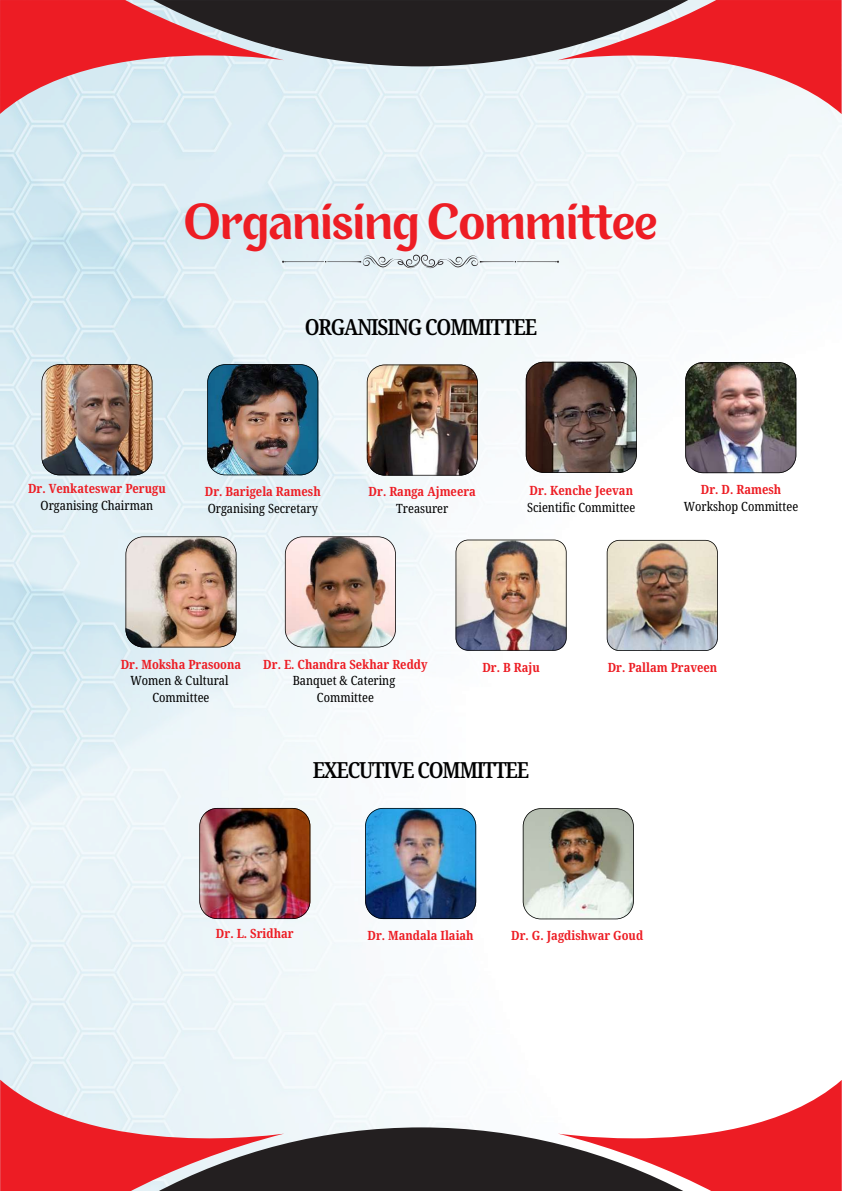
<style>
.page{position:relative;width:842px;height:1191px;background:#fff}
.page>*{position:absolute;margin:0;border:0;box-sizing:border-box;transform-origin:0 0}
.t1{font:46.7px "Para";color:#ed1d24}
.t2{font:600 22.2px "Noto Serif Ethiopic Condensed";letter-spacing:-.05em;color:#000}
.t3{font:700 12.7px "Noto Serif Ethiopic Condensed";color:#ed1d24}
.t4{font:12.7px/17px "Noto Serif Ethiopic Condensed";color:#000;text-align:center}
</style>
<div class="page">
<img style="left:0;top:114px;width:842px;height:965px">
<svg style="left:0;top:0;width:842px;height:114px"></svg>
<svg style="left:0;top:1079px;width:842px;height:111px"></svg>
<svg style="left:282px;top:255px;width:277px;height:13px"></svg>
<img style="left:41px;top:364px;width:111px;height:111px">
<img style="left:207px;top:364px;width:111px;height:111px">
<img style="left:367px;top:364px;width:111px;height:111px">
<img style="left:285px;top:536px;width:111px;height:111px">
<svg style="left:526px;top:362px;width:111px;height:111px"></svg>
<img style="left:685px;top:362px;width:111px;height:111px">
<img style="left:125px;top:536px;width:111px;height:111px">
<img style="left:199px;top:807px;width:111px;height:111px">
<img style="left:365px;top:807px;width:111px;height:111px">
<img style="left:523px;top:808px;width:111px;height:111px">
<img style="left:456px;top:539px;width:111px;height:111px">
<img style="left:607px;top:540px;width:111px;height:111px">
<h1 class="t1" style="left:184px;top:201px;width:474px">Organising Committee</h1>
<h2 class="t2" style="left:305px;top:311px;width:234px">ORGANISING COMMITTEE</h2>
<p class="t3" style="left:28px;top:479px;width:139px">Dr. Venkateswar Perugu</p>
<p class="t4" style="left:41px;top:496px;width:114px">Organising Chairman</p>
<p class="t3" style="left:205px;top:482px;width:117px">Dr. Barigela Ramesh</p>
<p class="t4" style="left:208px;top:500px;width:112px">Organising Secretary</p>
<p class="t3" style="left:369px;top:482px;width:109px">Dr. Ranga Ajmeera</p>
<p class="t4" style="left:396px;top:500px;width:54px">Treasurer</p>
<p class="t3" style="left:529px;top:481px;width:105px">Dr. Kenche Jeevan</p>
<p class="t4" style="left:527px;top:498px;width:110px">Scientific Committee</p>
<p class="t3" style="left:701px;top:480px;width:82px">Dr. D. Ramesh</p>
<p class="t4" style="left:684px;top:497px;width:116px">Workshop Committee</p>
<p class="t3" style="left:121px;top:655px;width:122px">Dr. Moksha Prasoona</p>
<p class="t4" style="left:130px;top:672px;width:100px">Women &amp; Cultural<br>Committee</p>
<p class="t3" style="left:263px;top:655px;width:166px">Dr. E. Chandra Sekhar Reddy</p>
<p class="t4" style="left:293px;top:672px;width:104px">Banquet &amp; Catering<br>Committee</p>
<p class="t3" style="left:482px;top:658px;width:59px">Dr. B Raju</p>
<p class="t3" style="left:608px;top:658px;width:111px">Dr. Pallam Praveen</p>
<h2 class="t2" style="left:313px;top:754px;width:218px">EXECUTIVE COMMITTEE</h2>
<p class="t3" style="left:216px;top:924px;width:79px">Dr. L. Sridhar</p>
<p class="t3" style="left:368px;top:926px;width:108px">Dr. Mandala Ilaiah</p>
<p class="t3" style="left:511px;top:926px;width:134px">Dr. G. Jagdishwar Goud</p>
</div>
